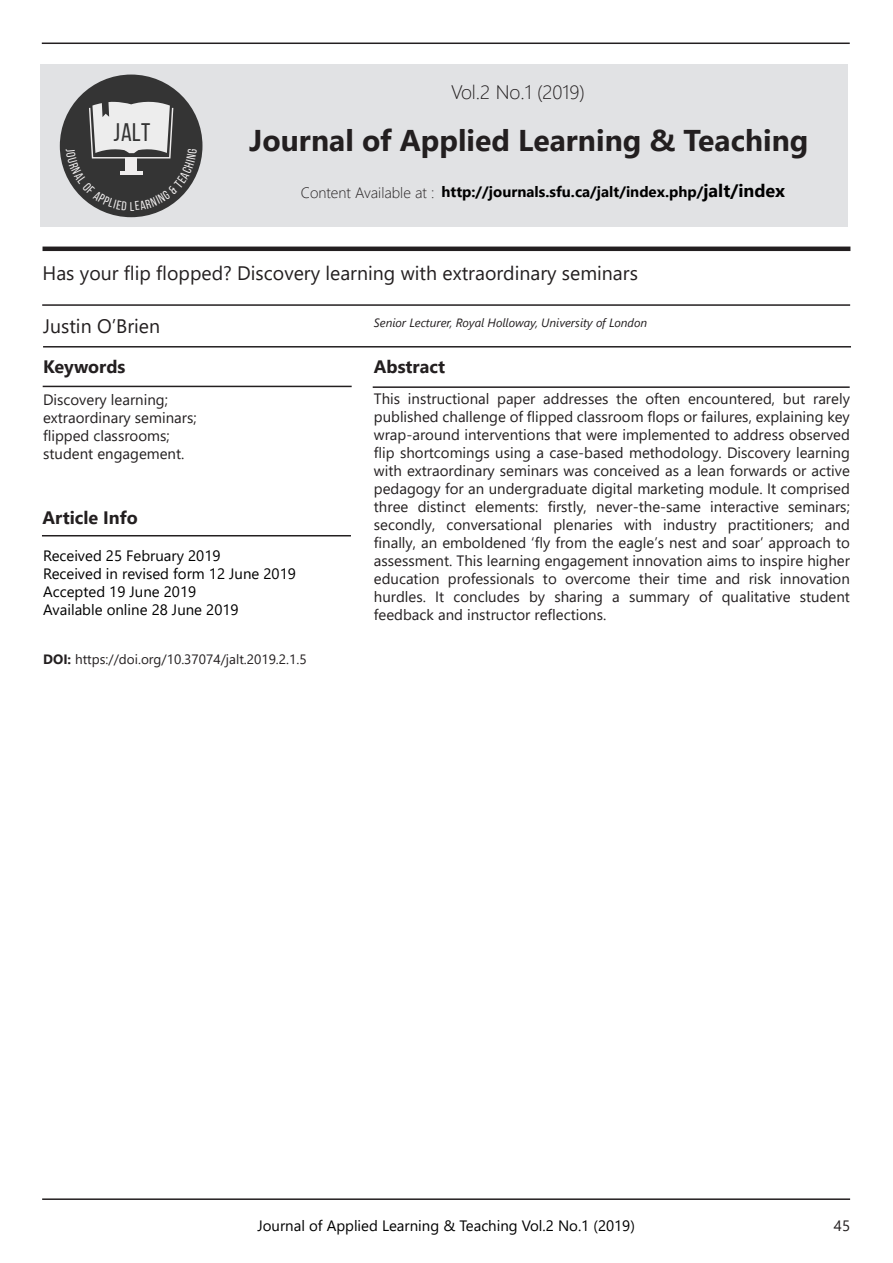
<style>
.page{position:relative;width:893px;height:1263px;background:#fff}
.page>*{position:absolute;margin:0;border:0;box-sizing:border-box;transform-origin:0 0}
.t1{font:700 30px "Segoe UI";color:#231f20}
.t2{font:25.5px "Bebas Neue";color:#343434}
.t3{font:19.5px "Segoe UI";color:#231f20}
.t4{font:300 19.5px "Segoe UI";color:#231f20}
.t5{font:700 18px "Segoe UI";color:#231f20}
.t6{font:15px/18px "Segoe UI";color:#231f20;text-align:justify}
.t7{font:15px "Segoe UI";color:#000}
.t8{font:700 15px "Segoe UI";color:#000}
.t9{font:300 15px "Segoe UI";color:#231f20}
.t10{font:13.5px "Segoe UI";color:#231f20}
.t11{font:italic 12px "Segoe UI";color:#231f20}
.s1{font-size:18px}
.s2{font-weight:700}
</style>
<div class="page">
<hr style="left:42px;top:1198px;width:808px;height:2px;background:#231f20">
<hr style="left:42px;top:304px;width:808px;height:2px;background:#231f20">
<hr style="left:43px;top:247px;width:807px;height:4px;background:#231f20">
<hr style="left:43px;top:346px;width:808px;height:1px;background:#231f20">
<hr style="left:43px;top:386px;width:309px;height:1px;background:#231f20">
<hr style="left:373px;top:386px;width:477px;height:2px;background:#231f20">
<hr style="left:42px;top:535px;width:309px;height:1px;background:#231f20">
<div style="left:40px;top:64px;width:808px;height:163px;background:#e1e2e4"></div>
<hr style="left:42px;top:43px;width:808px;height:1px;background:#231f20">
<div style="left:60px;top:75px;width:142px;height:142px;background:#343434;border-radius:50%"></div>
<svg style="left:66px;top:101px;width:131px;height:110px"></svg>
<p class="t2" style="left:114px;top:118px;width:38px">JALT</p>
<p class="t4" style="left:451px;top:74px;width:136px">Vol.2 No.1 (2019)</p>
<p class="t1" style="left:249px;top:112px;width:561px">Journal of Applied Learning &amp; Teaching</p>
<p class="t9" style="left:301px;top:179px;width:135px">Content Available at :</p>
<p class="t8" style="left:442px;top:178px;width:345px">http://journals.sfu.ca/jalt/index.php/<span class="s1">jalt/index</span></p>
<p class="t3" style="left:43px;top:255px;width:597px">Has your flip flopped? Discovery learning with extraordinary seminars</p>
<p class="t3" style="left:43px;top:308px;width:119px">Justin O’Brien</p>
<p class="t11" style="left:374px;top:312px;width:275px">Senior Lecturer, Royal Holloway, University of London</p>
<p class="t5" style="left:43px;top:350px;width:84px">Keywords</p>
<p class="t5" style="left:374px;top:350px;width:73px">Abstract</p>
<p class="t6" style="left:43px;top:390px;width:126px">Discovery learning;</p>
<p class="t6" style="left:43px;top:408px;width:155px">extraordinary seminars;</p>
<p class="t6" style="left:43px;top:426px;width:128px">flipped classrooms;</p>
<p class="t6" style="left:43px;top:444px;width:143px">student engagement.</p>
<p class="t6" style="left:374px;top:389px;width:477px">This instructional paper addresses the often encountered, but rarely published challenge of flipped classroom flops or failures, explaining key wrap-around interventions that were implemented to address observed flip shortcomings using a case-based methodology. Discovery learning with extraordinary seminars was conceived as a lean forwards or active pedagogy for an undergraduate digital marketing module. It comprised three distinct elements: firstly, never-the-same interactive seminars; secondly, conversational plenaries with industry practitioners; and finally, an emboldened ‘fly from the eagle’s nest and soar’ approach to assessment. This learning engagement innovation aims to inspire higher education professionals to overcome their time and risk innovation hurdles. It concludes by sharing a summary of qualitative student feedback and instructor reflections.</p>
<p class="t5" style="left:42px;top:500px;width:97px">Article Info</p>
<p class="t7" style="left:43px;top:542px;width:179px">Received 25 February 2019</p>
<p class="t7" style="left:43px;top:560px;width:254px">Received in revised form 12 June 2019</p>
<p class="t7" style="left:43px;top:578px;width:154px">Accepted 19 June 2019</p>
<p class="t7" style="left:43px;top:596px;width:197px">Available online 28 June 2019</p>
<p class="t10" style="left:43px;top:646px;width:265px"><span class="s2">DOI:</span> https://doi.org/10.37074/jalt.2019.2.1.5</p>
<p class="t7" style="left:257px;top:1211px;width:379px">Journal of Applied Learning &amp; Teaching Vol.2 No.1 (2019)</p>
<p class="t6" style="left:834px;top:1215px;width:18px">45</p>
</div>
